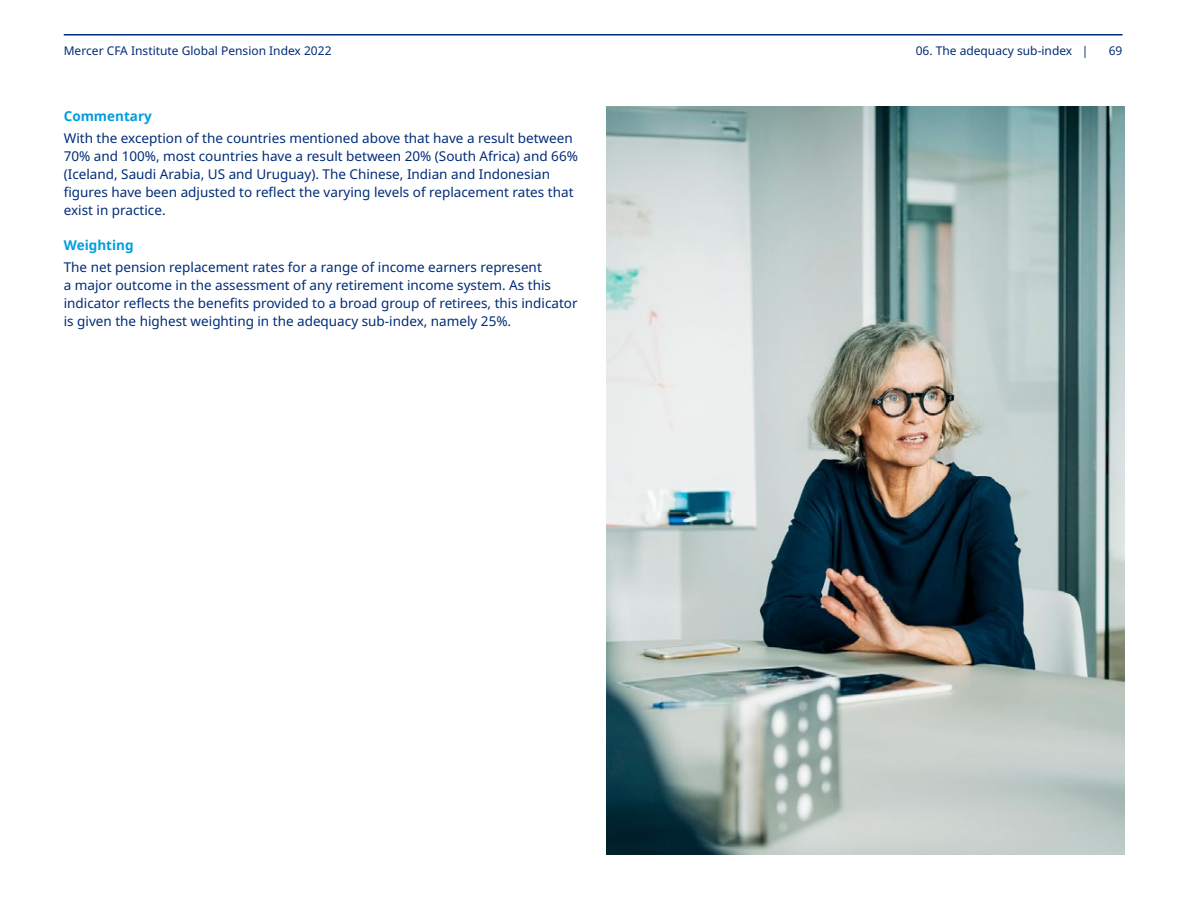
<style>
.page{position:relative;width:1188px;height:918px;background:#fff}
.page>*{position:absolute;margin:0;border:0;box-sizing:border-box;transform-origin:0 0}
.t1{font:13.5px/18px "Noto Sans";color:#002c77}
.t2{font:700 13.5px "Noto Sans";color:#009de0}
.t3{font:12px "Noto Sans";color:#002c77}
</style>
<div class="page">
<hr style="left:64px;top:34px;width:1059px;height:2px;background:#002c77">
<img style="left:607px;top:106px;width:517px;height:748px">
<p class="t3" style="left:64px;top:42px;width:269px">Mercer CFA Institute Global Pension Index 2022</p>
<p class="t3" style="left:1109px;top:42px;width:15px">69</p>
<p class="t3" style="left:916px;top:43px;width:174px">06. The adequacy sub-index |</p>
<p class="t2" style="left:64px;top:106px;width:90px">Commentary</p>
<p class="t1" style="left:64px;top:129px;width:516px">With the exception of the countries mentioned above that have a result between 70% and 100%, most countries have a result between 20% (South Africa) and 66% (Iceland, Saudi Arabia, US and Uruguay). The Chinese, Indian and Indonesian figures have been adjusted to reflect the varying levels of replacement rates that exist in practice.</p>
<p class="t2" style="left:64px;top:236px;width:71px">Weighting</p>
<p class="t1" style="left:64px;top:259px;width:515px">The net pension replacement rates for a range of income earners represent<br>a major outcome in the assessment of any retirement income system. As this indicator reflects the benefits provided to a broad group of retirees, this indicator is given the highest weighting in the adequacy sub-index, namely 25%.</p>
</div>
